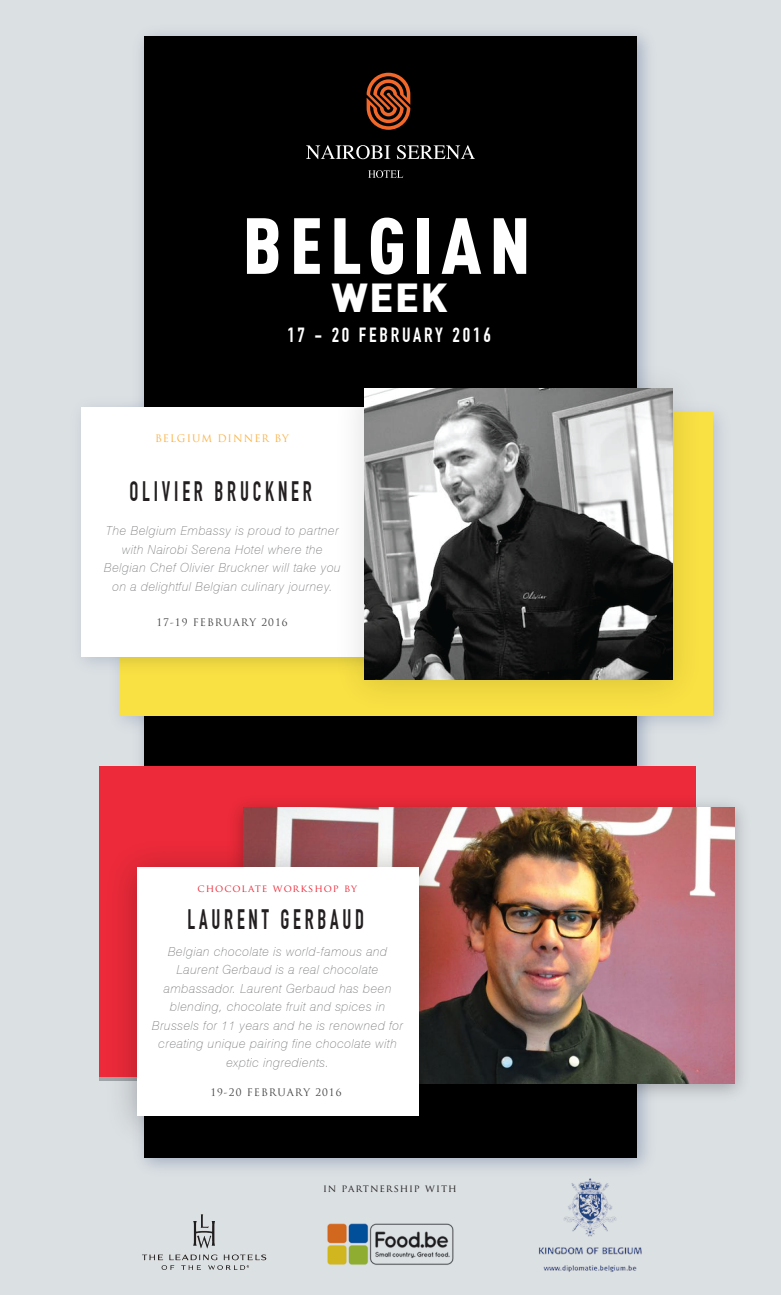
<style>
.page{position:relative;width:781px;height:1295px;background:#fff}
.page>*{position:absolute;margin:0;border:0;box-sizing:border-box;transform-origin:0 0}
.t1{font:900 78.12px "DIN Cond";letter-spacing:.1em;color:#fff}
.t2{font:900 39.62px "DIN";color:#fff}
.t3{font:700 27.5px "DIN Condensed";letter-spacing:.18em;color:#231f20;scale:.77 1}
.t4{font:700 20.12px "DIN Condensed";letter-spacing:.14em;color:#fff}
.t5{font:italic 100 12.5px/18.5px "Swiss 721 BT";letter-spacing:.04em;color:#6d6e71;text-align:center}
.t6{font:10.12px "Trajan Pro";letter-spacing:.1em;color:#414042}
.t7{font:10.12px "Trajan Pro";letter-spacing:.09em;color:#ec2a3a}
.t8{font:10.12px "Trajan Pro";letter-spacing:.085em;color:#231f20}
.t9{font:10.12px "Trajan Pro";letter-spacing:.1em;color:#fbb040}
</style>
<div class="page">
<div style="left:0;top:0;width:780px;height:1295px;background:#dbe0e3"></div>
<div style="left:144px;top:36px;width:492px;height:1121px;background:#000"></div>
<img style="left:121px;top:416px;width:599px;height:325px">
<div style="left:119px;top:412px;width:593px;height:304px;background:#f9e043"></div>
<img style="left:81px;top:389px;width:241px;height:286px">
<div style="left:81px;top:407px;width:335px;height:249px;background:#fff"></div>
<img style="left:322px;top:349px;width:393px;height:376px">
<img style="left:364px;top:388px;width:308px;height:291px">
<div style="left:100px;top:766px;width:595px;height:311px;background:#ec2a3a"></div>
<img style="left:235px;top:790px;width:507px;height:319px">
<img style="left:243px;top:807px;width:491px;height:276px">
<img style="left:99px;top:828px;width:361px;height:334px">
<div style="left:137px;top:867px;width:281px;height:249px;background:#fff"></div>
<svg style="left:366px;top:73px;width:44px;height:57px"></svg>
<svg style="left:368px;top:170px;width:35px;height:8px"></svg>
<svg style="left:306px;top:145px;width:84px;height:14px"></svg>
<svg style="left:396px;top:145px;width:78px;height:14px"></svg>
<img style="left:142px;top:1214px;width:124px;height:55px">
<img style="left:327px;top:1223px;width:127px;height:42px">
<img style="left:539px;top:1178px;width:103px;height:94px">
<h1 class="t1" style="left:242px;top:197px;width:289px">BELGIAN</h1>
<h2 class="t2" style="left:332px;top:271px;width:117px">WEEK</h2>
<h3 class="t4" style="left:287px;top:323px;width:205px">17 - 20 FEBRUARY 2016</h3>
<p class="t9" style="left:155px;top:432px;width:135px">BELGIUM DINNER BY</p>
<h3 class="t3" style="left:129px;top:475px;width:238px">OLIVIER BRUCKNER</h3>
<p class="t5" style="left:104px;top:521px;width:238px">The Belgium Embassy is proud to partner with Nairobi Serena Hotel where the Belgian Chef Olivier Bruckner will take you on a delightful Belgian culinary journey.</p>
<p class="t6" style="left:156px;top:615px;width:133px">17-19 FEBRUARY 2016</p>
<p class="t7" style="left:197px;top:882px;width:161px">chocolate workshop by</p>
<h3 class="t3" style="left:187px;top:903px;width:231px">LAURENT GERBAUD</h3>
<p class="t5" style="left:152px;top:942px;width:252px">Belgian chocolate is world-famous and Laurent Gerbaud is a real chocolate ambassador. Laurent Gerbaud has been blending, chocolate fruit and spices in Brussels for 11 years and he is renowned for creating unique pairing fine chocolate with exptic ingredients.</p>
<p class="t6" style="left:210px;top:1086px;width:133px">19-20 FEBRUARY 2016</p>
<p class="t8" style="left:323px;top:1182px;width:135px">in partnership with</p>
</div>
